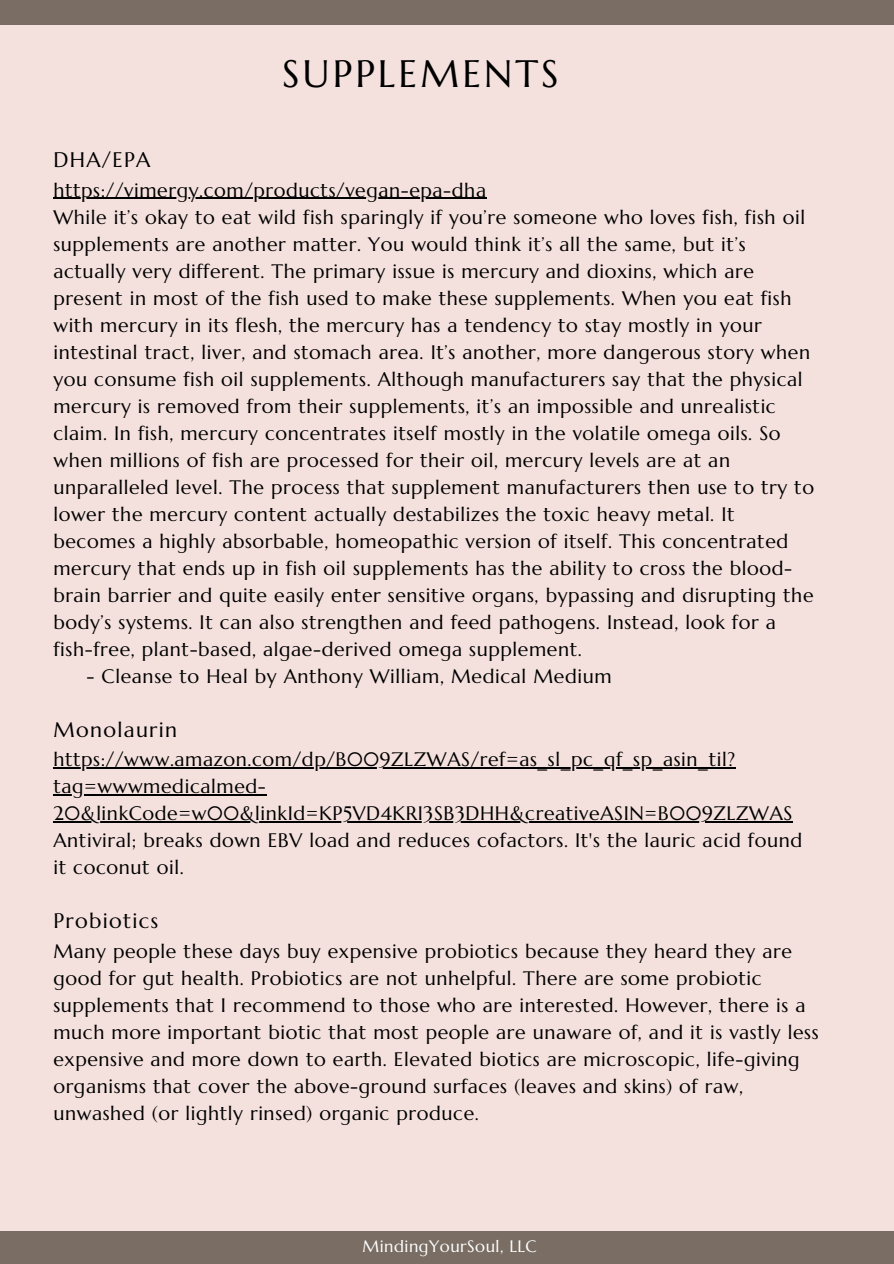
<style>
.page{position:relative;width:894px;height:1264px;background:#fff}
.page>*{position:absolute;margin:0;border:0;box-sizing:border-box;transform-origin:0 0}
.t1{font:38.25px "Marcellus";letter-spacing:.08em;color:#000}
.t2{font:21px "Marcellus";letter-spacing:.065em;color:#000}
.t3{font:19.5px/27px "Marcellus";letter-spacing:.03em;color:#000}
.t4{font:16.5px "Marcellus";letter-spacing:.03em;color:#fff}
</style>
<div class="page">
<div style="left:0;top:0;width:893px;height:1263px;background:#f4e1dd"></div>
<div style="left:0;top:0;width:893px;height:25px;background:#796d64"></div>
<div style="left:0;top:1230px;width:893px;height:33px;background:#796d64"></div>
<hr style="left:53px;top:198px;width:433px;height:1px;background:#000">
<hr style="left:53px;top:767px;width:682px;height:1px;background:#000">
<hr style="left:53px;top:794px;width:213px;height:1px;background:#000">
<hr style="left:53px;top:821px;width:739px;height:1px;background:#000">
<p class="t1" style="left:282px;top:50px;width:278px">SUPPLEMENTS</p>
<h1 class="t2" style="left:53px;top:147px;width:99px">DHA/EPA</h1>
<h2 class="t3" style="left:53px;top:176px;width:762px">https://vimergy.com/products/vegan-epa-dha<br>While it’s okay to eat wild fish sparingly if you’re someone who loves fish, fish oil supplements are another matter. You would think it’s all the same, but it’s actually very different. The primary issue is mercury and dioxins, which are present in most of the fish used to make these supplements. When you eat fish with mercury in its flesh, the mercury has a tendency to stay mostly in your intestinal tract, liver, and stomach area. It’s another, more dangerous story when you consume fish oil supplements. Although manufacturers say that the physical mercury is removed from their supplements, it’s an impossible and unrealistic claim. In fish, mercury concentrates itself mostly in the volatile omega oils. So when millions of fish are processed for their oil, mercury levels are at an unparalleled level. The process that supplement manufacturers then use to try to lower the mercury content actually destabilizes the toxic heavy metal. It becomes a highly absorbable, homeopathic version of itself. This concentrated mercury that ends up in fish oil supplements has the ability to cross the blood&shy;brain barrier and quite easily enter sensitive organs, bypassing and disrupting the body’s systems. It can also strengthen and feed pathogens. Instead, look for a fish-free, plant-based, algae-derived omega supplement.</h2>
<h2 class="t3" style="left:87px;top:662px;width:526px">- Cleanse to Heal by Anthony William, Medical Medium</h2>
<h2 class="t2" style="left:53px;top:716px;width:125px">Monolaurin</h2>
<h2 class="t3" style="left:53px;top:746px;width:683px">https://www.amazon.com/dp/B009ZLZWAS/ref=as_sl_pc_qf_sp_asin_til?</h2>
<h2 class="t3" style="left:53px;top:773px;width:214px">tag=wwwmedicalmed-</h2>
<p class="t3" style="left:53px;top:800px;width:750px">20&amp;linkCode=w00&amp;linkId=KP5VD4KRI3SB3DHH&amp;creativeASIN=B009ZLZWAS<br>Antiviral; breaks down EBV load and reduces cofactors. It's the lauric acid found it coconut oil.</p>
<p class="t2" style="left:53px;top:908px;width:106px">Probiotics</p>
<p class="t3" style="left:53px;top:937px;width:739px">Many people these days buy expensive probiotics because they heard they are good for gut health. Probiotics are not unhelpful. There are some probiotic</p>
<p class="t3" style="left:53px;top:991px;width:766px">supplements that I recommend to those who are interested. However, there is a much more important biotic that most people are unaware of, and it is vastly less expensive and more down to earth. Elevated biotics are microscopic, life-giving organisms that cover the above-ground surfaces (leaves and skins) of raw, unwashed (or lightly rinsed) organic produce.</p>
<p class="t4" style="left:362px;top:1235px;width:176px">MindingYourSoul, LLC</p>
</div>
